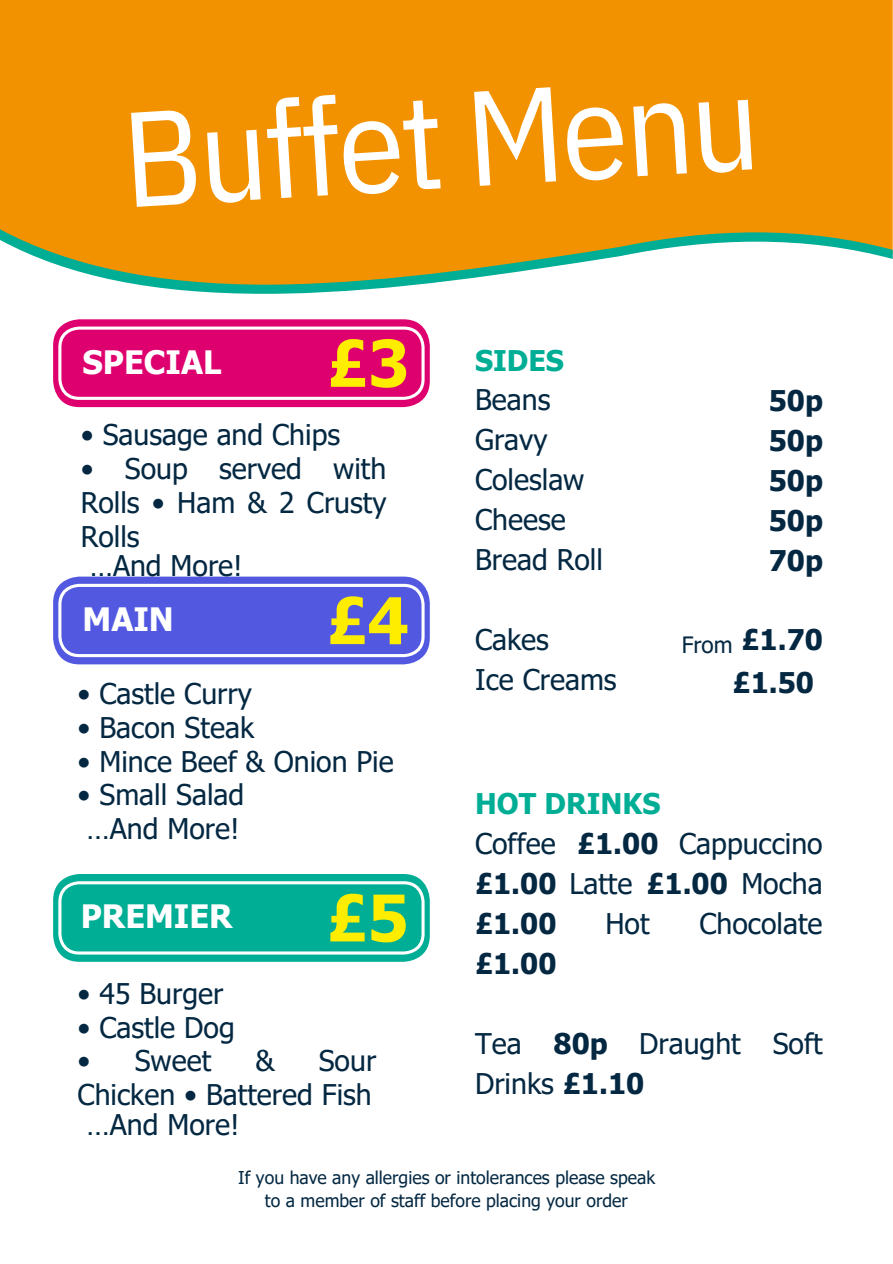
<style>
.page{position:relative;width:893px;height:1264px;background:#fff}
.page>*{position:absolute;margin:0;border:0;box-sizing:border-box;transform-origin:0 0}
.t1{font:134.85px "IBM Plex Sans Cond";color:#fff}
.t2{font:700 64.35px "Tahoma";color:#ffed00}
.t3{font:700 32.25px "Tahoma";color:#fff}
.t4{font:28.5px/39.9px "Tahoma";color:#042842}
.t5{font:700 28.5px/39.9px "Tahoma";color:#042842;text-align:justify}
.t6{font:700 28.5px "Tahoma";color:#00ad95}
.t7{font:22.5px "Tahoma";color:#042842}
.t8{font:17.55px/22.5px "Tahoma";color:#042842;text-align:center}
.s1{font-weight:700;color:#00ad95}
.s2{font-weight:700}
</style>
<div class="page">
<div style="left:53px;top:576px;width:377px;height:88px;background:#5259e0;border-radius:26px"></div>
<svg style="left:58px;top:583px;width:366px;height:74px"></svg>
<div style="left:53px;top:874px;width:377px;height:87px;background:#00ad95;border-radius:26px"></div>
<svg style="left:58px;top:881px;width:366px;height:73px"></svg>
<div style="left:0;top:0;width:892px;height:229px;background:#f39200"></div>
<svg style="left:0;top:229px;width:892px;height:65px"></svg>
<div style="left:53px;top:319px;width:377px;height:88px;background:#de006e;border-radius:26px"></div>
<svg style="left:58px;top:326px;width:366px;height:74px"></svg>
<h1 class="t1" style="left:116px;top:72px;width:639px;rotate:-4deg">Buffet Menu</h1>
<p class="t3" style="left:83px;top:341px;width:140px">SPECIAL</p>
<h2 class="t2" style="left:327px;top:322px;width:83px">£3</h2>
<p class="t4" style="left:81px;top:414px;width:261px">• Sausage and Chips</p>
<p class="t4" style="left:81px;top:451px;width:307px;line-height:33.8px;text-align:justify">• Soup served with Rolls • Ham &amp; 2 Crusty Rolls</p>
<p class="t4" style="left:90px;top:545px;width:154px">…And More!</p>
<p class="t6" style="left:475px;top:342px;width:90px">SIDES</p>
<p class="t4" style="left:475px;top:379px;width:129px">Beans<br>Gravy<br>Coleslaw<br>Cheese<br>Bread Roll</p>
<p class="t5" style="left:768px;top:379px;width:56px">50p 50p 50p 50p 70p</p>
<p class="t3" style="left:83px;top:598px;width:93px">MAIN</p>
<h2 class="t2" style="left:326px;top:579px;width:83px">£4</h2>
<p class="t4" style="left:78px;top:673px;width:176px">• Castle Curry</p>
<p class="t4" style="left:78px;top:706px;width:178px">• Bacon Steak</p>
<p class="t4" style="left:78px;top:740px;width:317px">• Mince Beef &amp; Onion Pie</p>
<p class="t4" style="left:78px;top:777px;width:168px;line-height:33.8px;text-align:center">• Small Salad …And More!</p>
<p class="t3" style="left:81px;top:896px;width:153px">PREMIER</p>
<h2 class="t2" style="left:326px;top:877px;width:83px">£5</h2>
<p class="t4" style="left:78px;top:972px;width:147px">• 45 Burger</p>
<p class="t4" style="left:78px;top:1006px;width:158px">• Castle Dog</p>
<p class="t4" style="left:78px;top:1040px;width:135px">• Sweet</p>
<p class="t4" style="left:255px;top:1040px;width:21px">&amp;</p>
<p class="t4" style="left:78px;top:1043px;width:300px;line-height:33.8px;text-align:right">Sour<br>Chicken • Battered Fish</p>
<p class="t4" style="left:87px;top:1103px;width:154px">…And More!</p>
<p class="t4" style="left:475px;top:618px;width:143px">Cakes<br>Ice Creams</p>
<p class="t5" style="left:732px;top:617px;width:92px;line-height:42.8px;text-align:center">£1.70 £1.50</p>
<p class="t7" style="left:681px;top:630px;width:52px">From</p>
<p class="t4" style="left:475px;top:782px;width:349px"><span class="s1">HOT DRINKS<br></span>Coffee <span class="s2">£1.00</span> Cappuccino <span class="s2">£1.00</span> Latte <span class="s2">£1.00</span> Mocha <span class="s2">£1.00</span></p>
<p class="t4" style="left:605px;top:902px;width:46px">Hot</p>
<p class="t4" style="left:699px;top:902px;width:124px">Chocolate</p>
<p class="t5" style="left:475px;top:942px;width:83px">£1.00</p>
<p class="t4" style="left:475px;top:1022px;width:349px">Tea <span class="s2">80p</span> Draught Soft<br>Drinks <span class="s2">£1.10</span></p>
<p class="t8" style="left:238px;top:1166px;width:418px">If you have any allergies or intolerances please speak to a member of staff before placing your order</p>
</div>
